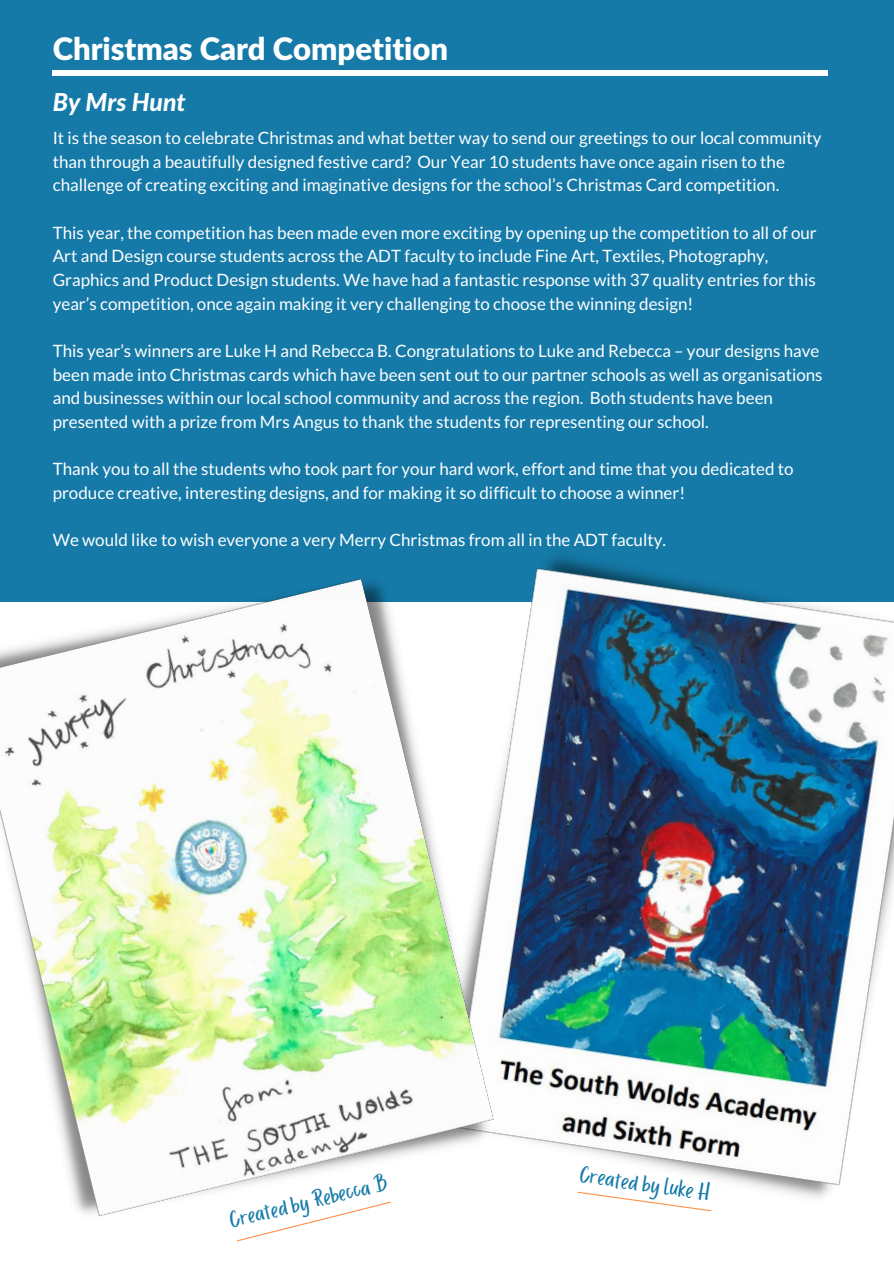
<style>
.page{position:relative;width:894px;height:1264px;background:#fff}
.page>*{position:absolute;margin:0;border:0;box-sizing:border-box;transform-origin:0 0}
.t1{font:900 31.05px "Lato Latin";color:#fff}
.t2{font:italic 800 24.75px "Lato";color:#fff}
.t3{font:24.6px "Porcelain";color:#157aa8}
.t4{font:16.95px/23.7px "Lato";color:#fff}
</style>
<div class="page">
<div style="left:0;top:0;width:893px;height:601px;background:#157aa8"></div>
<div style="left:53px;top:70px;width:774px;height:6px;background:#fff"></div>
<img style="left:526px;top:557px;width:367px;height:655px">
<img style="left:0;top:578px;width:526px;height:638px">
<svg style="left:576px;top:1190px;width:135px;height:21px"></svg>
<svg style="left:236px;top:1200px;width:155px;height:42px"></svg>
<p class="t1" style="left:53px;top:35px;width:397px">Christmas Card Competition</p>
<p class="t2" style="left:53px;top:91px;width:134px">By Mrs Hunt</p>
<p class="t4" style="left:53px;top:126px;width:770px">It is the season to celebrate Christmas and what better way to send our greetings to our local community than through a beautifully designed festive card? Our Year 10 students have once again risen to the challenge of creating exciting and imaginative designs for the school’s Christmas Card competition.</p>
<p class="t4" style="left:53px;top:220px;width:765px">This year, the competition has been made even more exciting by opening up the competition to all of our Art and Design course students across the ADT faculty to include Fine Art, Textiles, Photography, Graphics and Product Design students. We have had a fantastic response with 37 quality entries for this year’s competition, once again making it very challenging to choose the winning design!</p>
<p class="t4" style="left:53px;top:338px;width:771px">This year’s winners are Luke H and Rebecca B. Congratulations to Luke and Rebecca – your designs have been made into Christmas cards which have been sent out to our partner schools as well as organisations and businesses within our local school community and across the region. Both students have been presented with a prize from Mrs Angus to thank the students for representing our school.</p>
<p class="t4" style="left:53px;top:457px;width:742px">Thank you to all the students who took part for your hard work, effort and time that you dedicated to produce creative, interesting designs, and for making it so difficult to choose a winner!</p>
<p class="t4" style="left:53px;top:527px;width:614px">We would like to wish everyone a very Merry Christmas from all in the ADT faculty.</p>
<p class="t3" style="left:227px;top:1207px;width:162px;rotate:-14deg">Created by Rebecca B</p>
<p class="t3" style="left:582px;top:1161px;width:132px;rotate:8deg">Created by Luke H</p>
</div>
